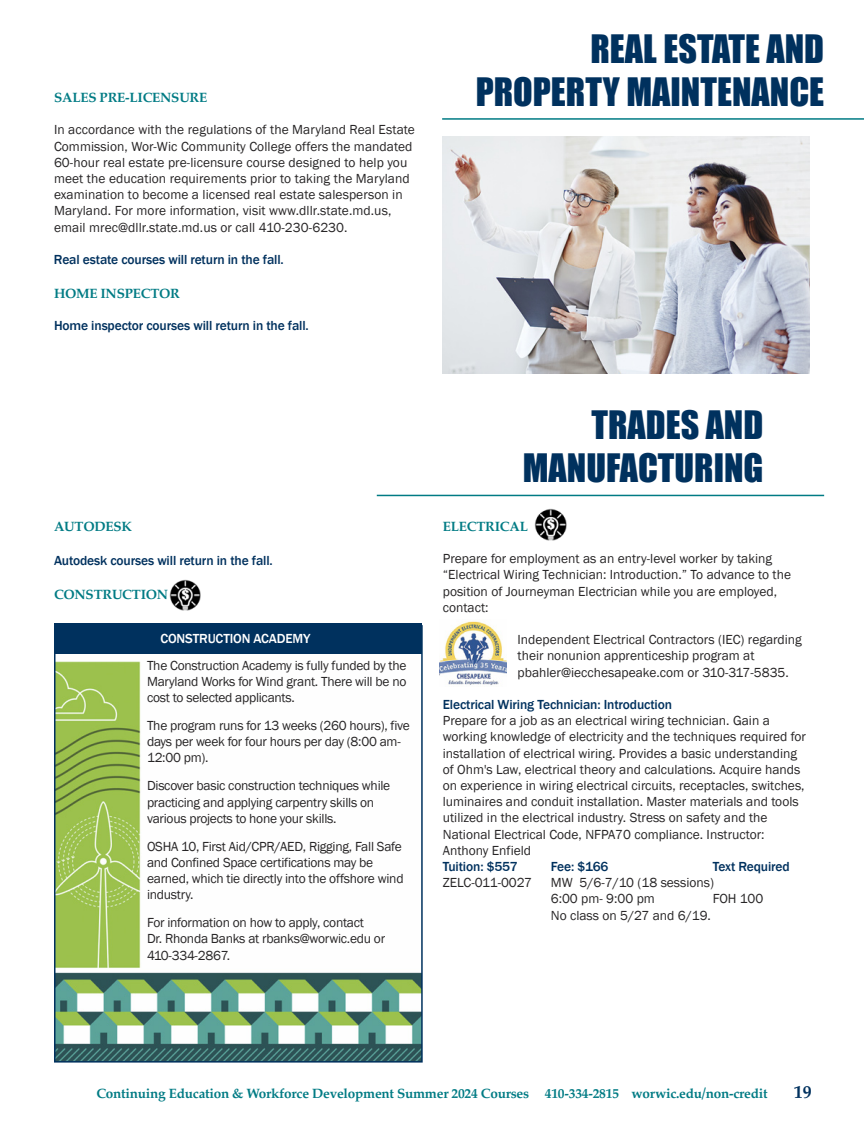
<style>
.page{position:relative;width:864px;height:1134px;background:#fff}
.page>*{position:absolute;margin:0;border:0;box-sizing:border-box;transform-origin:0 0}
.t1{font:36px/43.2px "Impact";color:#00315e;text-align:right}
.t2{font:700 18px "Palatino";color:#00315e}
.t3{font:13.5px/16.2px "Franklin Gothic";color:#272526}
.t4{font:13.5px/16.2px "Franklin Gothic";letter-spacing:-.02em;color:#272526}
.t5{font:500 13.5px "Franklin Gothic";letter-spacing:-.01em;color:#00315e}
.t6{font:700 13.5px "Palatino";letter-spacing:-.015em;color:#007b84}
.t7{font:500 13.5px "Franklin Gothic";letter-spacing:-.01em;color:#fff}
</style>
<div class="page">
<hr style="left:442px;top:118px;width:422px;height:2px;background:#007b84">
<hr style="left:377px;top:495px;width:447px;height:1px;background:#007b84">
<img style="left:57px;top:653px;width:363px;height:407px">
<div style="left:54px;top:625px;width:369px;height:438px;border:2px solid #00315e"></div>
<img style="left:169px;top:579px;width:32px;height:31px">
<div style="left:54px;top:623px;width:367px;height:30px;background:#00315e"></div>
<img style="left:439px;top:621px;width:68px;height:64px">
<img style="left:535px;top:509px;width:31px;height:31px">
<img style="left:442px;top:136px;width:367px;height:237px">
<p class="t6" style="left:54px;top:91px;width:155px">SALES PRE-LICENSURE</p>
<p class="t3" style="left:54px;top:122px;width:362px">In accordance with the regulations of the Maryland Real Estate Commission, Wor-Wic Community College offers the mandated 60-hour real estate pre-licensure course designed to help you meet the education requirements prior to taking the Maryland examination to become a licensed real estate salesperson in Maryland. For more information, visit www.dllr.state.md.us, email mrec@dllr.state.md.us or call 410-230-6230.</p>
<p class="t5" style="left:54px;top:252px;width:231px">Real estate courses will return in the fall.</p>
<p class="t6" style="left:54px;top:287px;width:127px">HOME INSPECTOR</p>
<p class="t5" style="left:54px;top:318px;width:256px">Home inspector courses will return in the fall.</p>
<h1 class="t1" style="left:476px;top:27px;width:350px">REAL ESTATE AND<br>PROPERTY MAINTENANCE</h1>
<p class="t6" style="left:54px;top:520px;width:80px">AUTODESK</p>
<p class="t5" style="left:54px;top:552px;width:220px">Autodesk courses will return in the fall.</p>
<p class="t6" style="left:54px;top:588px;width:116px">CONSTRUCTION</p>
<p class="t7" style="left:160px;top:630px;width:152px">CONSTRUCTION ACADEMY</p>
<p class="t3" style="left:147px;top:657px;width:261px;text-align:justify">The Construction Academy is fully funded by the Maryland Works for Wind grant. There will be no cost to selected applicants.</p>
<p class="t4" style="left:147px;top:717px;width:264px">The program runs for 13 weeks (260 hours), five days per week for four hours per day (8:00 am-<br>12:00 pm).</p>
<p class="t4" style="left:147px;top:778px;width:245px">Discover basic construction techniques while practicing and applying carpentry skills on various projects to hone your skills.</p>
<p class="t4" style="left:147px;top:838px;width:258px">OSHA 10, First Aid/CPR/AED, Rigging, Fall Safe and Confined Space certifications may be earned, which tie directly into the offshore wind industry.</p>
<p class="t4" style="left:147px;top:914px;width:240px">For information on how to apply, contact<br>Dr. Rhonda Banks at rbanks@worwic.edu or<br>410-334-2867.</p>
<h1 class="t1" style="left:523px;top:403px;width:242px">TRADES AND<br>MANUFACTURING</h1>
<p class="t6" style="left:443px;top:520px;width:87px">ELECTRICAL</p>
<p class="t3" style="left:443px;top:550px;width:350px">Prepare for employment as an entry-level worker by taking “Electrical Wiring Technician: Introduction.” To advance to the position of Journeyman Electrician while you are employed, contact:</p>
<p class="t3" style="left:518px;top:631px;width:286px">Independent Electrical Contractors (IEC) regarding their nonunion apprenticeship program at pbahler@iecchesapeake.com or 310-317-5835.</p>
<p class="t5" style="left:443px;top:697px;width:231px">Electrical Wiring Technician: Introduction</p>
<p class="t3" style="left:443px;top:712px;width:365px">Prepare for a job as an electrical wiring technician. Gain a working knowledge of electricity and the techniques required for installation of electrical wiring. Provides a basic understanding of Ohm's Law, electrical theory and calculations. Acquire hands on experience in wiring electrical circuits, receptacles, switches, luminaires and conduit installation. Master materials and tools utilized in the electrical industry. Stress on safety and the National Electrical Code, NFPA70 compliance. Instructor:<br>Anthony Enfield</p>
<p class="t5" style="left:443px;top:859px;width:76px">Tuition: $557</p>
<p class="t5" style="left:551px;top:859px;width:59px">Fee: $166</p>
<p class="t5" style="left:713px;top:859px;width:79px">Text Required</p>
<p class="t3" style="left:443px;top:874px;width:91px">ZELC-011-0027</p>
<p class="t3" style="left:551px;top:874px;width:165px">MW 5/6-7/10 (18 sessions)<br>6:00 pm- 9:00 pm</p>
<p class="t3" style="left:713px;top:891px;width:52px">FOH 100</p>
<p class="t3" style="left:551px;top:907px;width:162px">No class on 5/27 and 6/19.</p>
<p class="t6" style="left:96px;top:1087px;width:673px">Continuing Education &amp; Workforce Development Summer 2024 Courses 410-334-2815 worwic.edu/non-credit</p>
<h2 class="t2" style="left:794px;top:1083px;width:19px">19</h2>
</div>
